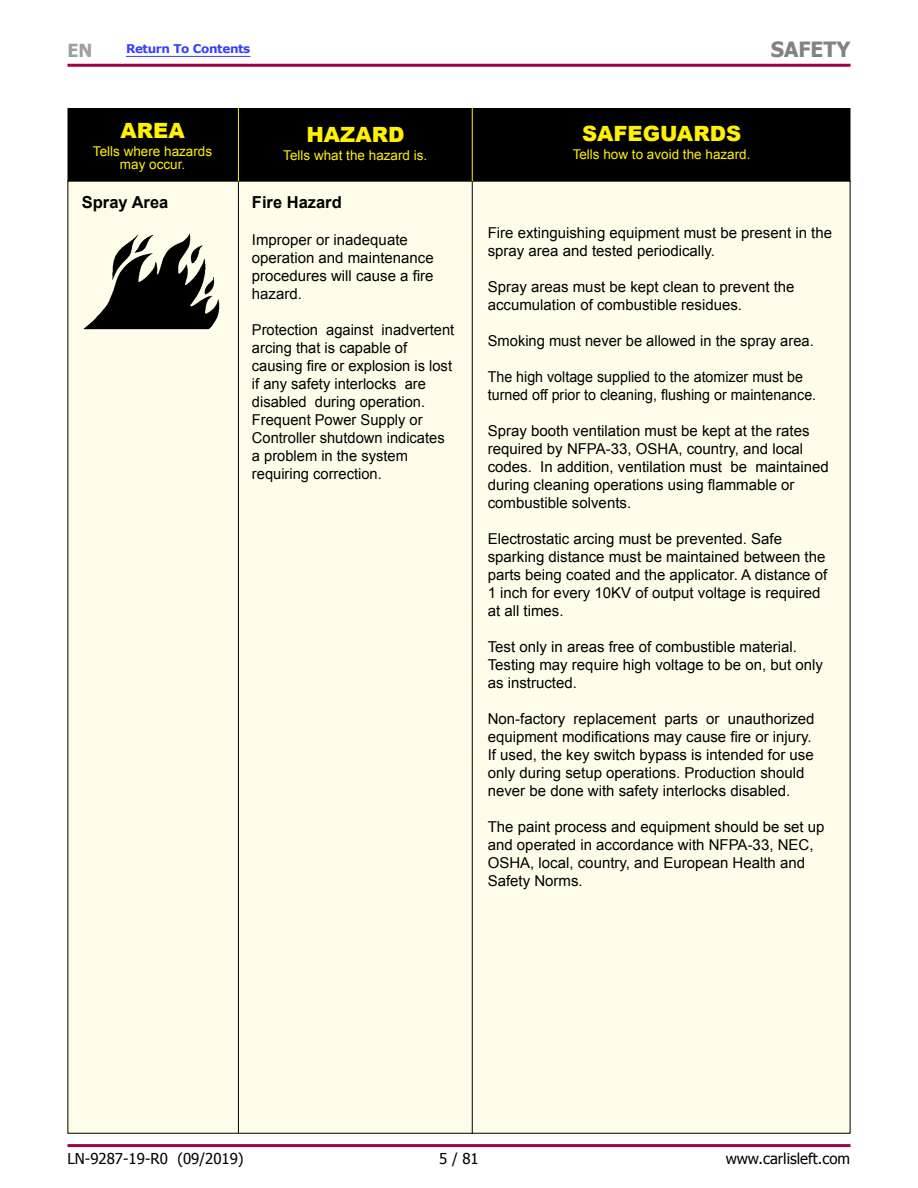
<style>
.page{position:relative;width:918px;height:1188px;background:#fff}
.page>*{position:absolute;margin:0;border:0;box-sizing:border-box;transform-origin:0 0}
.t1{font:900 21px "Arial";color:#fff200}
.t2{font:700 21px "Tahoma";color:#808285}
.t3{font:700 18px "Tahoma";color:#9d9fa2}
.t4{font:700 16.5px "Arial";color:#000}
.t5{font:15px/18px "Arial";color:#000}
.t6{font:15px/18px "Arial";color:#000;scale:.95 1}
.t7{font:15px "Tahoma";color:#000}
.t8{font:13.5px/13.5px "Arial";color:#fff200;text-align:center}
.t9{font:700 12px "Verdana";letter-spacing:-.03em;color:#363ffb}
</style>
<div class="page">
<div style="left:68px;top:181px;width:782px;height:952px;background:#fffde9"></div>
<div style="left:68px;top:109px;width:782px;height:72px;background:#000"></div>
<div style="left:68px;top:108px;width:782px;height:73px;border:2px solid #000"></div>
<hr style="left:238px;top:108px;width:1px;height:1025px;background:#000">
<hr style="left:472px;top:108px;width:1px;height:1026px;background:#000">
<hr style="left:238px;top:108px;width:1px;height:73px;background:#fff200">
<hr style="left:472px;top:108px;width:1px;height:73px;background:#fff200">
<img style="left:83px;top:233px;width:137px;height:97px">
<hr style="left:126px;top:56px;width:124px;height:1px;background:#363ffb">
<hr style="left:68px;top:64px;width:782px;height:3px;background:#a30046">
<hr style="left:68px;top:1144px;width:782px;height:3px;background:#a30046">
<p class="t3" style="left:68px;top:37px;width:26px">EN</p>
<h1 class="t2" style="left:771px;top:35px;width:81px">SAFETY</h1>
<p class="t9" style="left:126px;top:41px;width:126px">Return To Contents</p>
<h1 class="t1" style="left:121px;top:115px;width:66px">AREA</h1>
<p class="t8" style="left:93px;top:144px;width:121px">Tells where hazards may occur.</p>
<h1 class="t1" style="left:306px;top:119px;width:100px">HAZARD</h1>
<p class="t8" style="left:283px;top:148px;width:146px">Tells what the hazard is.</p>
<p class="t4" style="left:82px;top:192px;width:88px">Spray Area</p>
<p class="t4" style="left:252px;top:191px;width:91px">Fire Hazard</p>
<p class="t5" style="left:252px;top:231px;width:183px">Improper or inadequate operation and maintenance procedures will cause a fire hazard.</p>
<p class="t5" style="left:252px;top:321px;width:204px">Protection against inadvertent arcing that is capable of causing fire or explosion is lost if any safety interlocks are disabled during operation.<br>Frequent Power Supply or<br>Controller shutdown indicates a problem in the system requiring correction.</p>
<h1 class="t1" style="left:582px;top:118px;width:161px">SAFEGUARDS</h1>
<p class="t8" style="left:573px;top:147px;width:179px">Tells how to avoid the hazard.</p>
<p class="t5" style="left:488px;top:224px;width:346px">Fire extinguishing equipment must be present in the spray area and tested periodically.</p>
<p class="t5" style="left:488px;top:278px;width:308px">Spray areas must be kept clean to prevent the accumulation of combustible residues.</p>
<p class="t5" style="left:488px;top:332px;width:327px">Smoking must never be allowed in the spray area.</p>
<p class="t6" style="left:488px;top:368px;width:347px">The high voltage supplied to the atomizer must be turned off prior to cleaning, flushing or maintenance.</p>
<p class="t5" style="left:488px;top:422px;width:343px">Spray booth ventilation must be kept at the rates required by NFPA-33, OSHA, country, and local codes. In addition, ventilation must be maintained during cleaning operations using flammable or combustible solvents.</p>
<p class="t5" style="left:488px;top:530px;width:341px">Electrostatic arcing must be prevented. Safe sparking distance must be maintained between the parts being coated and the applicator. A distance of 1 inch for every 10KV of output voltage is required at all times.</p>
<p class="t5" style="left:488px;top:638px;width:337px">Test only in areas free of combustible material.<br>Testing may require high voltage to be on, but only as instructed.</p>
<p class="t5" style="left:488px;top:710px;width:328px">Non-factory replacement parts or unauthorized equipment modifications may cause fire or injury.<br>If used, the key switch bypass is intended for use only during setup operations. Production should never be done with safety interlocks disabled.</p>
<p class="t5" style="left:488px;top:818px;width:338px">The paint process and equipment should be set up and operated in accordance with NFPA-33, NEC, OSHA, local, country, and European Health and Safety Norms.</p>
<p class="t7" style="left:68px;top:1148px;width:178px">LN-9287-19-R0 (09/2019)</p>
<p class="t7" style="left:439px;top:1148px;width:41px">5 / 81</p>
<p class="t7" style="left:726px;top:1148px;width:126px">www.carlisleft.com</p>
</div>
